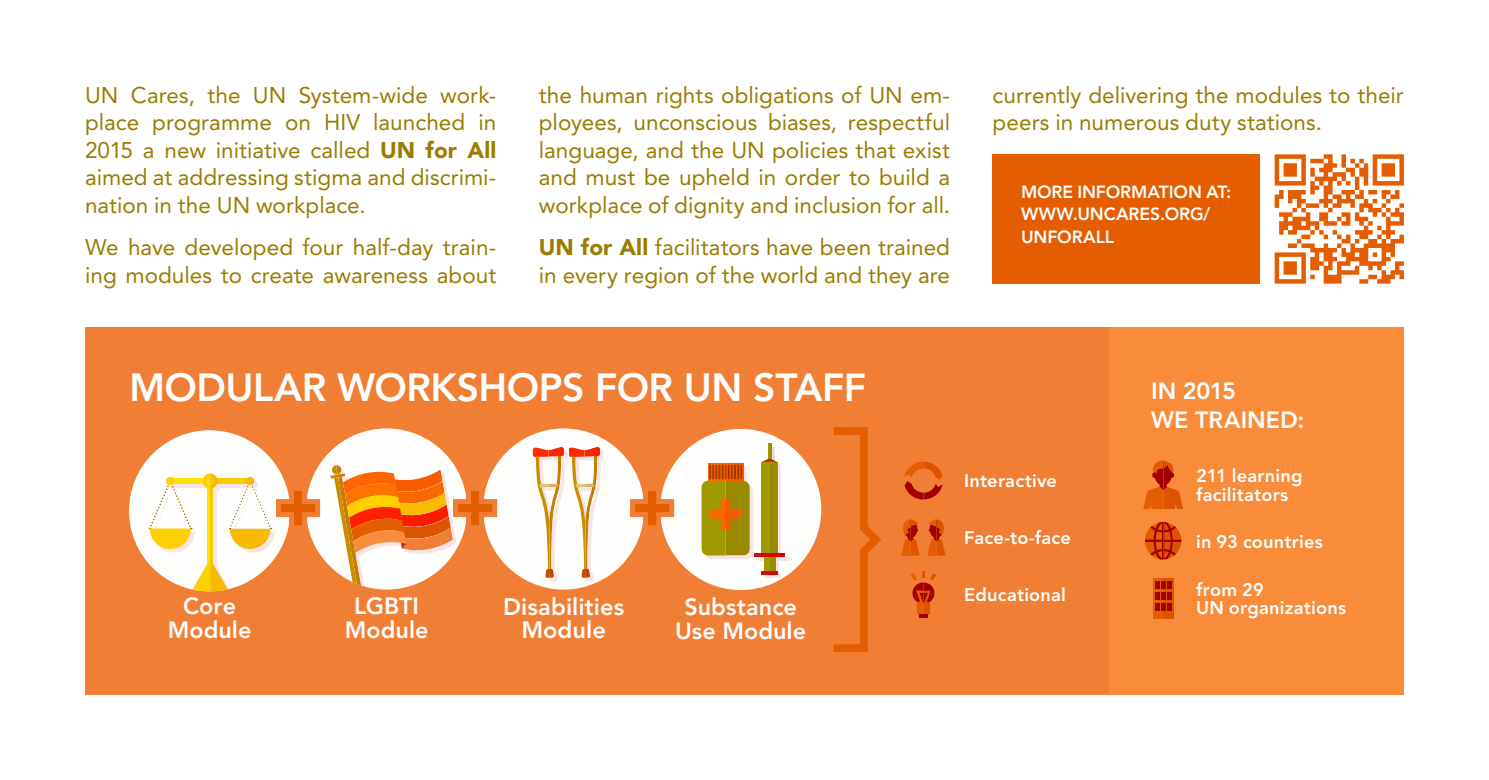
<style>
.page{position:relative;width:1489px;height:780px;background:#fff}
.page>*{position:absolute;margin:0;border:0;box-sizing:border-box;transform-origin:0 0}
.t1{font:800 39px "Avenir LT Std";letter-spacing:-.01em;color:#fefefd}
.t2{font:800 23.5px/23.5px "Avenir LT Std";letter-spacing:.005em;color:#fefefd;text-align:center}
.t3{font:800 23.25px/23.2px "Avenir LT Std";color:#fefefd;text-align:center}
.t4{font:22.5px/27.5px "Avenir LT Std";color:#9b7b00}
.t5{font:800 18.25px/18.2px "Avenir LT Std";letter-spacing:.015em;color:#fefefd}
.t6{font:800 17.5px/22.5px "Avenir LT Std";letter-spacing:-.005em;color:#fefefd}
.s1{font-weight:900}
</style>
<div class="page">
<div style="left:84px;top:326px;width:1320px;height:372px;background:#f17e35"></div>
<div style="left:1108px;top:327px;width:295px;height:367px;background:#f88c3b"></div>
<div style="left:129px;top:430px;width:161px;height:161px;background:#fefefd;border-radius:50%"></div>
<div style="left:174px;top:481px;width:40px;height:6px;background:#f6e5e4"></div>
<div style="left:214px;top:481px;width:40px;height:6px;background:#f6e5e4"></div>
<hr style="left:211px;top:483px;width:3px;height:103px;background:#b60000">
<hr style="left:214px;top:483px;width:3px;height:103px;background:#b60000">
<div style="left:170px;top:478px;width:40px;height:6px;background:#ffe300"></div>
<div style="left:206px;top:474px;width:45px;height:10px;background:#b60000;opacity:.1"></div>
<div style="left:226px;top:476px;width:47px;height:55px;background:#b60000;opacity:.1"></div>
<div style="left:206px;top:476px;width:7px;height:108px;background:#b60000;opacity:.1"></div>
<div style="left:206px;top:555px;width:25px;height:36px;background:#b60000;opacity:.1"></div>
<svg style="left:149px;top:483px;width:47px;height:69px"></svg>
<div style="left:226px;top:524px;width:45px;height:25px;background:#fefefd"></div>
<div style="left:166px;top:477px;width:8px;height:8px;background:#ffcf00;border-radius:50%"></div>
<div style="left:243px;top:474px;width:13px;height:12px;background:#b60000;opacity:.1"></div>
<svg style="left:191px;top:558px;width:42px;height:33px"></svg>
<svg style="left:202px;top:473px;width:19px;height:19px"></svg>
<div style="left:206px;top:474px;width:10px;height:12px;background:#b60000;opacity:.1"></div>
<div style="left:306px;top:428px;width:161px;height:161px;background:#fefefd;border-radius:50%"></div>
<div style="left:483px;top:428px;width:161px;height:161px;background:#fefefd;border-radius:50%"></div>
<svg style="left:533px;top:447px;width:70px;height:134px"></svg>
<div style="left:580px;top:481px;width:15px;height:7px;background:#b60000;opacity:.1"></div>
<div style="left:660px;top:429px;width:161px;height:161px;background:#fefefd;border-radius:50%"></div>
<hr style="left:758px;top:557px;width:15px;height:3px;background:#b60000">
<div style="left:773px;top:465px;width:8px;height:92px;background:#f6e5e4"></div>
<div style="left:773px;top:560px;width:6px;height:14px;background:#f6e5e4"></div>
<hr style="left:773px;top:557px;width:15px;height:3px;background:#b60000">
<div style="left:708px;top:463px;width:17px;height:18px;background:#ff6500"></div>
<div style="left:723px;top:461px;width:7px;height:20px;background:#b60000;opacity:.1"></div>
<div style="left:730px;top:461px;width:8px;height:20px;background:#b60000;opacity:.1"></div>
<div style="left:733px;top:461px;width:7px;height:20px;background:#b60000;opacity:.1"></div>
<div style="left:735px;top:461px;width:8px;height:20px;background:#b60000;opacity:.1"></div>
<svg style="left:701px;top:464px;width:52px;height:95px"></svg>
<div style="left:723px;top:493px;width:20px;height:38px;background:#b60000;opacity:.1"></div>
<div style="left:761px;top:462px;width:8px;height:91px;background:#9e9a00"></div>
<div style="left:764px;top:557px;width:5px;height:13px;background:#9e9a00"></div>
<hr style="left:754px;top:553px;width:15px;height:4px;background:#dc0700">
<div style="left:766px;top:458px;width:12px;height:95px;background:#b60000;opacity:.1"></div>
<div style="left:766px;top:553px;width:10px;height:18px;background:#b60000;opacity:.1"></div>
<div style="left:766px;top:548px;width:20px;height:10px;background:#b60000;opacity:.1"></div>
<svg style="left:761px;top:570px;width:20px;height:8px"></svg>
<div style="left:766px;top:566px;width:12px;height:10px;background:#b60000;opacity:.1"></div>
<div style="left:766px;top:441px;width:7px;height:20px;background:#b60000;opacity:.1"></div>
<svg style="left:762px;top:444px;width:17px;height:21px"></svg>
<div style="left:766px;top:456px;width:12px;height:7px;background:#b60000;opacity:.1"></div>
<svg style="left:229px;top:480px;width:90px;height:72px"></svg>
<div style="left:276px;top:483px;width:45px;height:47px;background:#b60000;opacity:.1"></div>
<svg style="left:330px;top:460px;width:168px;height:129px"></svg>
<div style="left:451px;top:483px;width:47px;height:47px;background:#b60000;opacity:.1"></div>
<div style="left:629px;top:483px;width:47px;height:47px;background:#b60000;opacity:.1"></div>
<svg style="left:1143px;top:460px;width:31px;height:49px"></svg>
<div style="left:1160px;top:481px;width:25px;height:28px;background:#b60000;opacity:.1"></div>
<div style="left:1152px;top:578px;width:11px;height:40px;background:#e45d00"></div>
<div style="left:1154px;top:581px;width:5px;height:8px;background:#a50000"></div>
<div style="left:1154px;top:592px;width:5px;height:8px;background:#a50000"></div>
<div style="left:1154px;top:603px;width:5px;height:8px;background:#a50000"></div>
<div style="left:1158px;top:574px;width:15px;height:45px;background:#b60000;opacity:.1"></div>
<div style="left:1158px;top:579px;width:8px;height:10px;background:#b60000;opacity:.1"></div>
<div style="left:1163px;top:579px;width:8px;height:10px;background:#b60000;opacity:.1"></div>
<div style="left:1158px;top:589px;width:8px;height:12px;background:#b60000;opacity:.1"></div>
<div style="left:1163px;top:589px;width:8px;height:12px;background:#b60000;opacity:.1"></div>
<svg style="left:1160px;top:581px;width:5px;height:18px"></svg>
<div style="left:1158px;top:599px;width:8px;height:12px;background:#b60000;opacity:.1"></div>
<div style="left:1163px;top:599px;width:8px;height:12px;background:#b60000;opacity:.1"></div>
<svg style="left:1145px;top:522px;width:37px;height:37px"></svg>
<svg style="left:911px;top:571px;width:24px;height:47px"></svg>
<div style="left:927px;top:570px;width:10px;height:13px;background:#b60000;opacity:.1"></div>
<div style="left:920px;top:479px;width:25px;height:23px;background:#b60000;opacity:.1"></div>
<svg style="left:904px;top:462px;width:38px;height:37px"></svg>
<div style="left:920px;top:457px;width:22px;height:25px;background:#b60000;opacity:.1"></div>
<div style="left:907px;top:535px;width:15px;height:23px;background:#b60000;opacity:.1"></div>
<svg style="left:927px;top:519px;width:17px;height:36px"></svg>
<div style="left:933px;top:535px;width:12px;height:23px;background:#b60000;opacity:.1"></div>
<svg style="left:901px;top:519px;width:18px;height:36px"></svg>
<svg style="left:833px;top:427px;width:48px;height:225px"></svg>
<div style="left:992px;top:154px;width:267px;height:129px;background:#e45d00"></div>
<svg style="left:1274px;top:154px;width:129px;height:129px"></svg>
<p class="t4" style="left:85px;top:81px;width:413px;text-align:justify">UN Cares, the UN System-wide work&shy;place programme on HIV launched in 2015 a new initiative called <span class="s1">UN for All </span>aimed at addressing stigma and discrimi&shy;nation in the UN workplace.</p>
<p class="t4" style="left:85px;top:234px;width:413px">We have developed four half-day train&shy;ing modules to create awareness about</p>
<p class="t4" style="left:539px;top:81px;width:413px;text-align:justify">the human rights obligations of UN em&shy;ployees, unconscious biases, respectful language, and the UN policies that exist and must be upheld in order to build a workplace of dignity and inclusion for all.</p>
<p class="t4" style="left:539px;top:234px;width:413px"><span class="s1">UN for All</span> facilitators have been trained in every region of the world and they are</p>
<p class="t4" style="left:992px;top:81px;width:412px">currently delivering the modules to their peers in numerous duty stations.</p>
<p class="t6" style="left:1020px;top:180px;width:212px">MORE INFORMATION AT:<br>WWW.UNCARES.ORG/<br>UNFORALL</p>
<h1 class="t1" style="left:129px;top:364px;width:738px">MODULAR WORKSHOPS FOR UN STAFF</h1>
<p class="t3" style="left:168px;top:594px;width:85px">Core<br>Module</p>
<p class="t3" style="left:345px;top:594px;width:85px">LGBTI<br>Module</p>
<p class="t2" style="left:503px;top:594px;width:122px">Disabilities<br>Module</p>
<p class="t3" style="left:675px;top:595px;width:132px">Substance<br>Use Module</p>
<p class="t5" style="left:964px;top:472px;width:94px">Interactive</p>
<p class="t5" style="left:964px;top:529px;width:108px">Face-to-face</p>
<p class="t5" style="left:964px;top:586px;width:103px">Educational</p>
<p class="t3" style="left:1151px;top:377px;width:155px;line-height:28.5px;text-align:left">IN 2015<br>WE TRAINED:</p>
<p class="t5" style="left:1196px;top:467px;width:108px">211 learning facilitators</p>
<p class="t5" style="left:1196px;top:532px;width:128px">in 93 countries</p>
<p class="t5" style="left:1196px;top:580px;width:151px">from 29<br>UN organizations</p>
</div>
